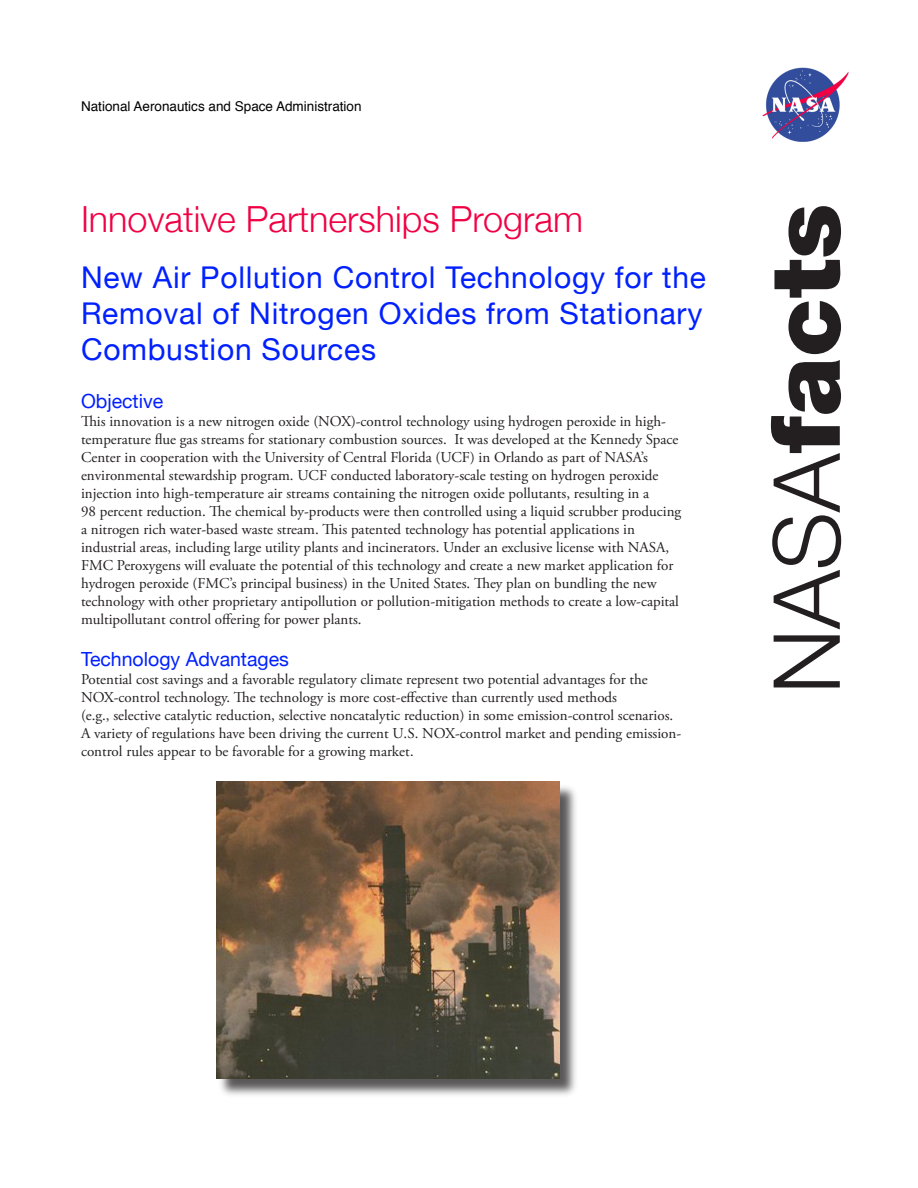
<style>
.page{position:relative;width:918px;height:1188px;background:#fff}
.page>*{position:absolute;margin:0;border:0;box-sizing:border-box;transform-origin:0 0}
.t1{font:300 36px "Helvetica Neue";color:#f10043}
.t2{font:30px/36px "Helvetica Neue";letter-spacing:.025em;color:#0020ff}
.Section_Titles_style{font:19.5px "Helvetica Neue";color:#0020ff}
.t3{font:15px/18px "Adobe Garamond Pro";color:#231f20}
.t4{font:13.5px "Helvetica";color:#000}
.s1{font-family:"Arial"}
</style>
<div class="page">
<img style="left:762px;top:68px;width:87px;height:74px">
<svg style="left:771px;top:206px;width:70px;height:481px"></svg>
<div style="left:218px;top:783px;width:362px;height:315px;background:#231f20;opacity:.75"></div>
<img style="left:216px;top:782px;width:344px;height:296px">
<p class="t4" style="left:81px;top:95px;width:282px">National Aeronautics and Space Administration</p>
<p class="t1" style="left:81px;top:197px;width:504px">Innovative Partnerships Program</p>
<p class="t2" style="left:81px;top:259px;width:627px">New Air Pollution Control Technology for the<br>Removal of Nitrogen Oxides from Stationary<br>Combustion Sources</p>
<p class="Section_Titles_style" style="left:81px;top:390px;width:84px">Objective</p>
<p class="t3" style="left:81px;top:413px;width:602px">This innovation is a new nitrogen oxide (NOX)-control technology using hydrogen peroxide in high&shy;temperature flue gas streams for stationary combustion sources. It was developed at the Kennedy Space Center in cooperation with the University of Central Florida (UCF) in Orlando as part of NASA’s environmental stewardship program. UCF conducted laboratory-scale testing on hydrogen peroxide injection into high-temperature air streams containing the nitrogen oxide pollutants, resulting in a<br>98 percent reduction. The chemical by-products were then controlled using a liquid scrubber producing a nitrogen rich water-based waste stream. This patented technology has potential applications in industrial areas, including large utility plants and incinerators. Under an exclusive license with NASA, FMC Peroxygens will evaluate the potential of this technology and create a new market application for hydrogen peroxide (FMC’s principal business) in the United States. They plan on bundling the new technology with other proprietary antipollution or pollution-mitigation methods to create a low-capital multipollutant control offering for power plants.</p>
<p class="Section_Titles_style" style="left:81px;top:647px;width:210px">Technology Advantages</p>
<p class="t3" style="left:81px;top:670px;width:602px">Potential cost savings and a favorable regulatory climate represent two potential advantages for the NOX-control technology. The technology is more cost-effective than currently used methods<br>(e.g., selective catalytic reduction, selective noncatalytic reduction) in some emission-control scenarios.<br>A variety of regulations have been driving the current U.S. NOX-control market and pending emission&shy;control rules appear to be favorable for a growing market<span class="s1">.</span></p>
</div>
